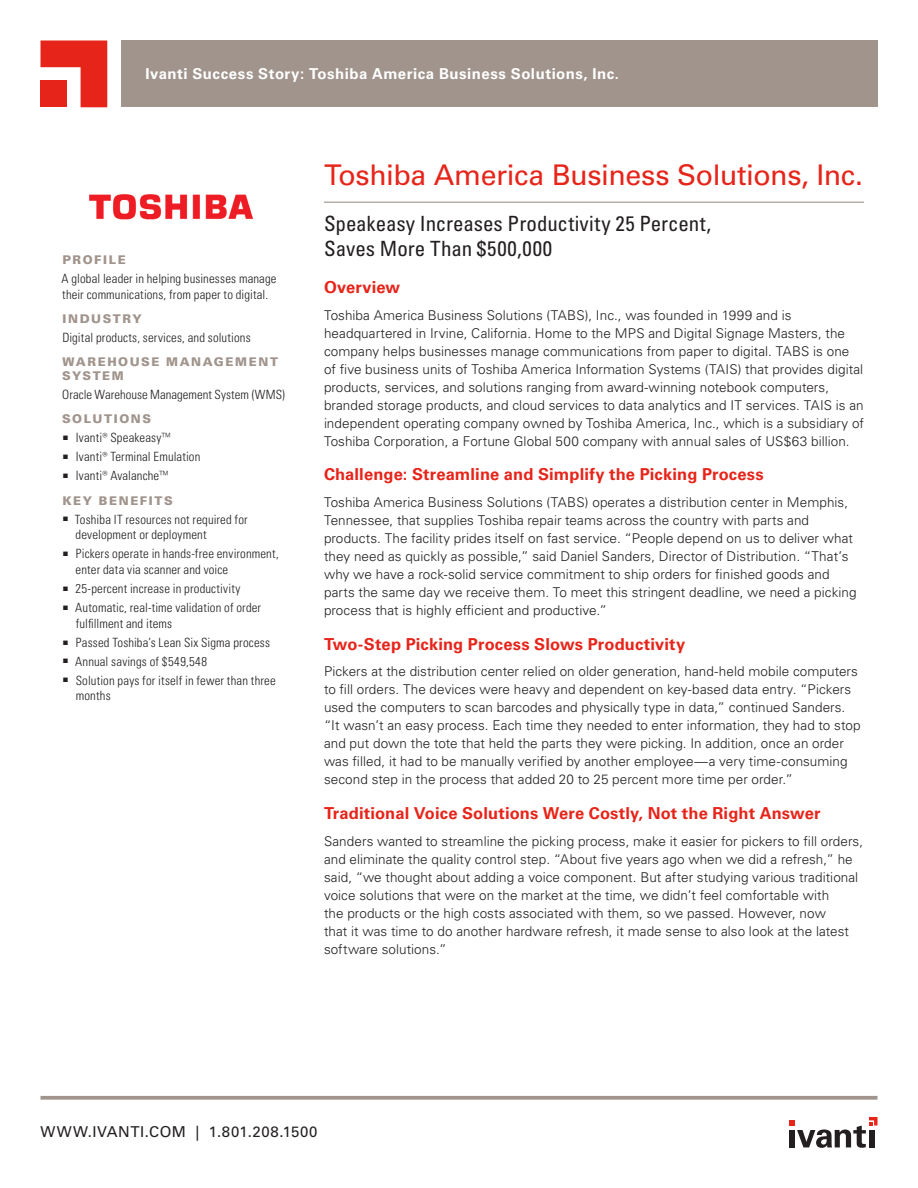
<style>
.page{position:relative;width:918px;height:1188px;background:#fff}
.page>*{position:absolute;margin:0;border:0;box-sizing:border-box;transform-origin:0 0}
.t1{font:28.5px "Univers LT Pro 55 Roman";letter-spacing:-.015em;color:#e72419}
.t2{font:condensed 21px/25.5px "Univers LT Pro";color:#231f20}
.Body_Subhead{font:700 16.5px "Univers LT Pro 65";letter-spacing:.01em;color:#e72419}
.t3{font:700 15px "Univers LT Pro 65";letter-spacing:.035em;color:#fff}
.Legal_CTA{font:15px "Univers LT Pro 55 Roman";letter-spacing:.04em;color:#231f20}
.Body_Subhead-2{font:300 13.5px/18px "Univers LT Pro 45";letter-spacing:.005em;color:#231f20}
.Left_List{font:300 condensed 12.75px/15.8px "Univers LT Pro";letter-spacing:.01em;color:#231f20}
.Left_Head{font:900 12px/13.5px "Univers LT Pro 75";letter-spacing:.13em;color:#a0948c}
</style>
<div class="page">
<hr style="left:324px;top:202px;width:540px;height:1px;background:#a0948c">
<div style="left:121px;top:40px;width:757px;height:67px;background:#a0948c"></div>
<svg style="left:40px;top:40px;width:67px;height:67px"></svg>
<div style="left:41px;top:81px;width:26px;height:26px;background:#e72419"></div>
<svg style="left:40px;top:1096px;width:838px;height:4px;background:#a89d95"></svg>
<svg style="left:789px;top:1117px;width:89px;height:31px"></svg>
<img style="left:89px;top:194px;width:165px;height:26px">
<p class="t3" style="left:146px;top:63px;width:475px">Ivanti Success Story: Toshiba America Business Solutions, Inc.</p>
<p class="Left_Head" style="left:62px;top:253px;width:65px">PROFILE</p>
<p class="Left_List" style="left:62px;top:270px;width:216px">A global leader in helping businesses manage their communications, from paper to digital.</p>
<p class="Left_Head" style="left:63px;top:312px;width:81px">INDUSTRY</p>
<p class="Left_List" style="left:62px;top:329px;width:190px">Digital products, services, and solutions</p>
<p class="Left_Head" style="left:62px;top:355px;width:217px">WAREHOUSE MANAGEMENT<br>SYSTEM</p>
<p class="Left_List" style="left:62px;top:386px;width:224px">Oracle Warehouse Management System (WMS)</p>
<p class="Left_Head" style="left:62px;top:412px;width:90px">SOLUTIONS</p>
<p class="Left_List" style="left:63px;top:429px;width:109px">■ Ivanti® Speakeasy™</p>
<p class="Left_List" style="left:63px;top:448px;width:139px">■ Ivanti® Terminal Emulation</p>
<p class="Left_List" style="left:63px;top:467px;width:107px">■ Ivanti® Avalanche™</p>
<p class="Left_Head" style="left:62px;top:493px;width:112px">KEY BENEFITS</p>
<p class="Left_List" style="left:76px;top:510px;width:174px;text-indent:-13px">■ Toshiba IT resources not required for development or deployment</p>
<p class="Left_List" style="left:76px;top:545px;width:205px;text-indent:-13px">■ Pickers operate in hands-free environment, enter data via scanner and voice</p>
<p class="Left_List" style="left:63px;top:580px;width:179px">■ 25-percent increase in productivity</p>
<p class="Left_List" style="left:76px;top:599px;width:187px;text-indent:-13px">■ Automatic, real-time validation of order fulfillment and items</p>
<p class="Left_List" style="left:63px;top:634px;width:209px">■ Passed Toshiba’s Lean Six Sigma process</p>
<p class="Left_List" style="left:63px;top:653px;width:146px">■ Annual savings of $549,548</p>
<p class="Left_List" style="left:76px;top:672px;width:201px;text-indent:-13px">■ Solution pays for itself in fewer than three months</p>
<p class="t1" style="left:324px;top:155px;width:541px">Toshiba America Business Solutions, Inc.</p>
<p class="t2" style="left:324px;top:210px;width:389px">Speakeasy Increases Productivity 25 Percent,<br>Saves More Than $500,000</p>
<p class="Body_Subhead" style="left:324px;top:276px;width:78px">Overview</p>
<p class="Body_Subhead-2" style="left:324px;top:305px;width:542px">Toshiba America Business Solutions (TABS), Inc., was founded in 1999 and is headquartered in Irvine, California. Home to the MPS and Digital Signage Masters, the company helps businesses manage communications from paper to digital. TABS is one of five business units of Toshiba America Information Systems (TAIS) that provides digital products, services, and solutions ranging from award-winning notebook computers, branded storage products, and cloud services to data analytics and IT services. TAIS is an independent operating company owned by Toshiba America, Inc., which is a subsidiary of Toshiba Corporation, a Fortune Global 500 company with annual sales of US$63 billion.</p>
<p class="Body_Subhead" style="left:324px;top:463px;width:441px">Challenge: Streamline and Simplify the Picking Process</p>
<p class="Body_Subhead-2" style="left:324px;top:493px;width:534px">Toshiba America Business Solutions (TABS) operates a distribution center in Memphis, Tennessee, that supplies Toshiba repair teams across the country with parts and products. The facility prides itself on fast service. “People depend on us to deliver what they need as quickly as possible,” said Daniel Sanders, Director of Distribution. “That’s why we have a rock-solid service commitment to ship orders for finished goods and parts the same day we receive them. To meet this stringent deadline, we need a picking process that is highly efficient and productive.”</p>
<p class="Body_Subhead" style="left:324px;top:632px;width:363px">Two-Step Picking Process Slows Productivity</p>
<p class="Body_Subhead-2" style="left:324px;top:662px;width:538px">Pickers at the distribution center relied on older generation, hand-held mobile computers to fill orders. The devices were heavy and dependent on key-based data entry. “Pickers used the computers to scan barcodes and physically type in data,” continued Sanders. “It wasn’t an easy process. Each time they needed to enter information, they had to stop and put down the tote that held the parts they were picking. In addition, once an order was filled, it had to be manually verified by another employee—a very time-consuming second step in the process that added 20 to 25 percent more time per order.”</p>
<p class="Body_Subhead" style="left:324px;top:802px;width:498px">Traditional Voice Solutions Were Costly, Not the Right Answer</p>
<p class="Body_Subhead-2" style="left:324px;top:832px;width:541px">Sanders wanted to streamline the picking process, make it easier for pickers to fill orders, and eliminate the quality control step. “About five years ago when we did a refresh,” he said, “we thought about adding a voice component. But after studying various traditional voice solutions that were on the market at the time, we didn’t feel comfortable with<br>the products or the high costs associated with them, so we passed. However, now<br>that it was time to do another hardware refresh, it made sense to also look at the latest software solutions.”</p>
<p class="Legal_CTA" style="left:40px;top:1122px;width:278px">WWW.IVANTI.COM | 1.801.208.1500</p>
</div>
